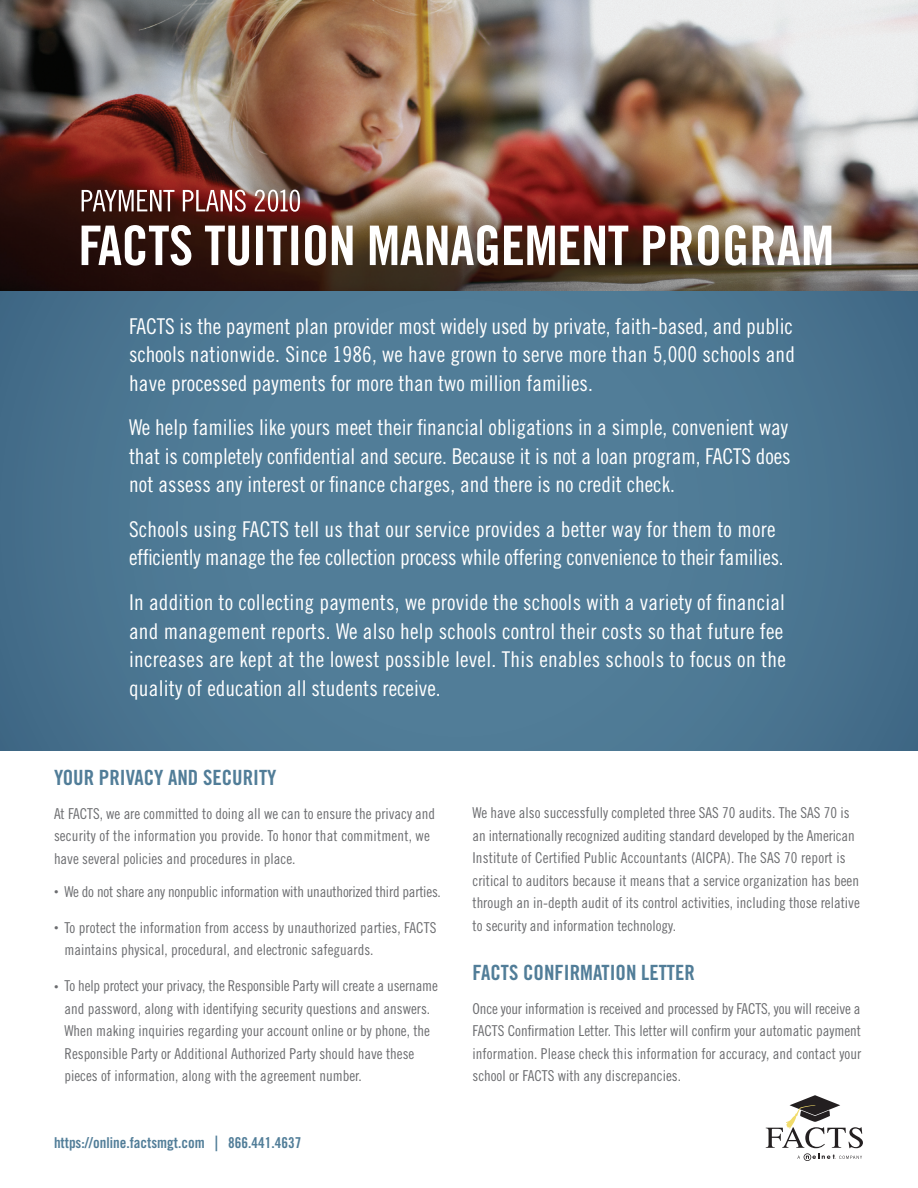
<style>
.page{position:relative;width:918px;height:1188px;background:#fff}
.page>*{position:absolute;margin:0;border:0;box-sizing:border-box;transform-origin:0 0}
.t1{font:21.75px/28.5px "Trade Gothic LT Std Cn 18";letter-spacing:.01em;color:#fff;text-align:justify}
.t2{font:21.75px/28.5px "Trade Gothic LT Std Cn 18";letter-spacing:-.01em;color:#fff}
.t3{font:21px "Trade Gothic LT Std Bd Cn 20";color:#517d98}
.t4{font:15px/22.5px "Trade Gothic LT Std Cn 18";color:#6c6d70}
.t5{font:15px "Trade Gothic LT Std Bd Cn 20";color:#517d98}
.s1{font-size:9px}
.s2{font-size:21px}
</style>
<div class="page">
<div style="left:0;top:287px;width:918px;height:464px;background:linear-gradient(to right,#4d7893,#4d7893)"></div>
<svg style="left:766px;top:1095px;width:97px;height:66px"></svg>
<img style="left:0;top:0;width:918px;height:291px">
<svg style="left:82px;top:190px;width:218px;height:22px"></svg>
<svg style="left:82px;top:225px;width:749px;height:41px"></svg>
<p class="t1" style="left:129px;top:311px;width:668px">FACTS is the payment plan provider most widely used by private, faith-based, and public schools nationwide. Since 1986, we have grown to serve more than 5,000 schools and have processed payments for more than two million families.</p>
<p class="t1" style="left:129px;top:413px;width:663px">We help families like yours meet their financial obligations in a simple, convenient way that is completely confidential and secure. Because it is not a loan program, FACTS does not assess any interest or finance charges, and there is no credit check.</p>
<p class="t2" style="left:129px;top:515px;width:656px">Schools using FACTS tell us that our service provides a better way for them to more efficiently manage the fee collection process while offering convenience to their families.</p>
<p class="t1" style="left:129px;top:588px;width:658px;text-align:left">In addition to collecting payments, we provide the schools with a variety of financial and management reports. We also help schools control their costs so that future fee increases are kept at the lowest possible level. This enables schools to focus on the quality of education all students receive.</p>
<p class="t3" style="left:54px;top:765px;width:223px">YOUR PRIVACY AND SECURITY</p>
<p class="t4" style="left:54px;top:802px;width:383px">At FACTS, we are committed to doing all we can to ensure the privacy and security of the information you provide. To honor that commitment, we have several policies and procedures in place.</p>
<p class="t4" style="left:54px;top:880px;width:388px"><span class="s1">•</span> We do not share any nonpublic information with unauthorized third parties.</p>
<p class="t4" style="left:64px;top:916px;width:373px;text-indent:-10px"><span class="s1">•</span> To protect the information from access by unauthorized parties, FACTS maintains physical, procedural, and electronic safeguards.</p>
<p class="t4" style="left:64px;top:975px;width:375px;text-indent:-10px"><span class="s1">•</span> To help protect your privacy, the Responsible Party will create a username and password, along with identifying security questions and answers.<br>When making inquiries regarding your account online or by phone, the Responsible Party or Additional Authorized Party should have these pieces of information, along with the agreement number.</p>
<p class="t5" style="left:54px;top:1133px;width:249px">HTTPS://ONLINE.FACTSMGT.COM <span class="s2">|</span> 866.441.4637</p>
<p class="t4" style="left:472px;top:802px;width:389px">We have also successfully completed three SAS 70 audits. The SAS 70 is an internationally recognized auditing standard developed by the American Institute of Certified Public Accountants (AICPA). The SAS 70 report is critical to auditors because it means that a service organization has been through an in-depth audit of its control activities, including those relative to security and information technology.</p>
<p class="t3" style="left:472px;top:960px;width:224px">FACTS CONFIRMATION LETTER</p>
<p class="t4" style="left:472px;top:997px;width:390px;text-align:justify">Once your information is received and processed by FACTS, you will receive a FACTS Confirmation Letter. This letter will confirm your automatic payment information. Please check this information for accuracy, and contact your school or FACTS with any discrepancies.</p>
</div>
